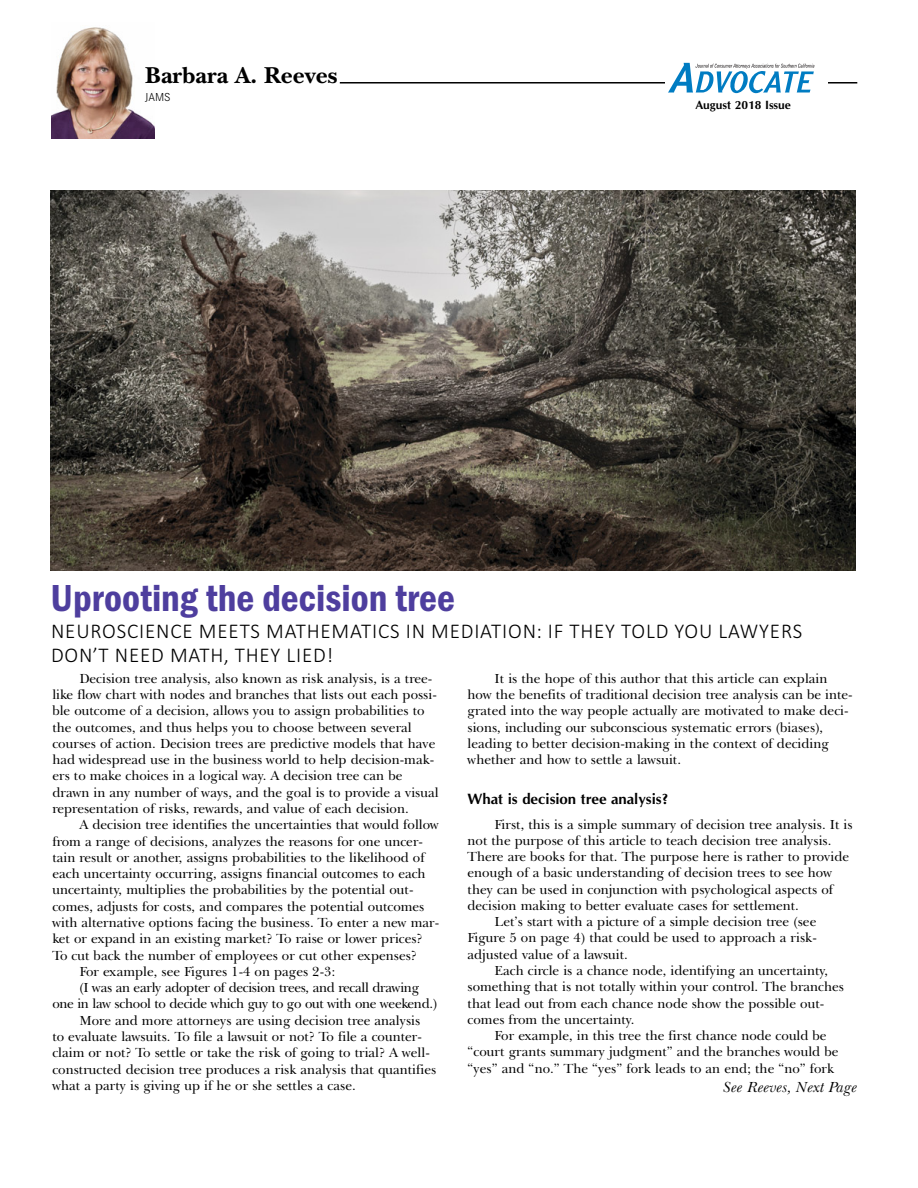
<style>
.page{position:relative;width:918px;height:1188px;background:#fff}
.page>*{position:absolute;margin:0;border:0;box-sizing:border-box;transform-origin:0 0}
.t1{font:600 condensed 39px "Franklin Gothic";color:#4e3e9e}
.t2{font:700 24px "New Baskerville";color:#000}
.t3{font:300 21px/24px "Calibri";letter-spacing:.04em;color:#000}
.t4{font:700 15px "CG Omega";color:#000}
.t5{font:italic 15px "New Baskerville IT Cby BT";color:#000}
.t6{font:13.5px/16.4px "New Baskerville IT Cby BT";color:#000}
.t7{font:13.5px "New Baskerville IT Cby BT";letter-spacing:-.02em;color:#000}
.t8{font:700 12px "CG Omega";color:#000}
.t9{font:300 12px "Corporate S";color:#000}
</style>
<div class="page">
<img style="left:51px;top:190px;width:804px;height:380px">
<img style="left:52px;top:27px;width:103px;height:111px">
<hr style="left:340px;top:82px;width:517px;height:2px;background:#000">
<div style="left:665px;top:58px;width:163px;height:40px;background:#fff"></div>
<svg style="left:668px;top:63px;width:146px;height:30px"></svg>
<h2 class="t2" style="left:145px;top:67px;width:194px">Barbara A. Reeves</h2>
<p class="t9" style="left:145px;top:90px;width:27px">JAMS</p>
<p class="t8" style="left:695px;top:101px;width:97px">August 2018 Issue</p>
<h1 class="t1" style="left:51px;top:585px;width:406px">Uprooting the decision tree</h1>
<h3 class="t3" style="left:51px;top:619px;width:753px">NEUROSCIENCE MEETS MATHEMATICS IN MEDIATION: IF THEY TOLD YOU LAWYERS<br>DON’T NEED MATH, THEY LIED!</h3>
<p class="t6" style="left:52px;top:672px;width:388px;text-indent:27px">Decision tree analysis, also known as risk analysis, is a tree&shy;like flow chart with nodes and branches that lists out each possi&shy;ble outcome of a decision, allows you to assign probabilities to the outcomes, and thus helps you to choose between several courses of action. Decision trees are predictive models that have had widespread use in the business world to help decision-mak&shy;ers to make choices in a logical way. A decision tree can be drawn in any number of ways, and the goal is to provide a visual representation of risks, rewards, and value of each decision.</p>
<p class="t6" style="left:79px;top:818px;width:361px">A decision tree identifies the uncertainties that would follow</p>
<p class="t6" style="left:52px;top:834px;width:372px">from a range of decisions, analyzes the reasons for one uncer-</p>
<p class="t6" style="left:52px;top:851px;width:374px">tain result or another, assigns probabilities to the likelihood of</p>
<p class="t6" style="left:52px;top:867px;width:375px">each uncertainty occurring, assigns financial outcomes to each</p>
<p class="t6" style="left:52px;top:883px;width:363px">uncertainty, multiplies the probabilities by the potential out-</p>
<p class="t6" style="left:52px;top:900px;width:374px">comes, adjusts for costs, and compares the potential outcomes</p>
<p class="t6" style="left:52px;top:916px;width:388px">with alternative options facing the business. To enter a new mar-</p>
<p class="t6" style="left:52px;top:932px;width:372px">ket or expand in an existing market? To raise or lower prices?</p>
<p class="t6" style="left:52px;top:948px;width:366px">To cut back the number of employees or cut other expenses?</p>
<p class="t6" style="left:79px;top:965px;width:258px">For example, see Figures 1-4 on pages 2-3:</p>
<p class="t7" style="left:79px;top:982px;width:341px">(I was an early adopter of decision trees, and recall drawing</p>
<p class="t7" style="left:52px;top:999px;width:386px">one in law school to decide which guy to go out with one weekend.)</p>
<p class="t6" style="left:79px;top:1014px;width:342px">More and more attorneys are using decision tree analysis</p>
<p class="t6" style="left:52px;top:1030px;width:371px">to evaluate lawsuits. To file a lawsuit or not? To file a counter-</p>
<p class="t6" style="left:52px;top:1046px;width:379px">claim or not? To settle or take the risk of going to trial? A well-</p>
<p class="t6" style="left:52px;top:1062px;width:385px">constructed decision tree produces a risk analysis that quantifies</p>
<p class="t6" style="left:52px;top:1079px;width:305px">what a party is giving up if he or she settles a case.</p>
<p class="t6" style="left:468px;top:672px;width:387px;text-indent:27px">It is the hope of this author that this article can explain how the benefits of traditional decision tree analysis can be inte&shy;grated into the way people actually are motivated to make deci&shy;sions, including our subconscious systematic errors (biases), leading to better decision-making in the context of deciding whether and how to settle a lawsuit.</p>
<p class="t4" style="left:468px;top:793px;width:202px">What is decision tree analysis?</p>
<p class="t6" style="left:495px;top:817px;width:359px">First, this is a simple summary of decision tree analysis. It is</p>
<p class="t6" style="left:468px;top:834px;width:365px">not the purpose of this article to teach decision tree analysis.</p>
<p class="t6" style="left:468px;top:850px;width:383px">There are books for that. The purpose here is rather to provide</p>
<p class="t6" style="left:468px;top:866px;width:366px">enough of a basic understanding of decision trees to see how</p>
<p class="t6" style="left:468px;top:882px;width:367px">they can be used in conjunction with psychological aspects of</p>
<p class="t6" style="left:468px;top:899px;width:333px">decision making to better evaluate cases for settlement.</p>
<p class="t6" style="left:495px;top:915px;width:323px">Let’s start with a picture of a simple decision tree (see</p>
<p class="t6" style="left:468px;top:931px;width:351px">Figure 5 on page 4) that could be used to approach a risk-</p>
<p class="t6" style="left:468px;top:948px;width:162px">adjusted value of a lawsuit.</p>
<p class="t6" style="left:495px;top:964px;width:335px">Each circle is a chance node, identifying an uncertainty,</p>
<p class="t6" style="left:468px;top:980px;width:378px">something that is not totally within your control. The branches</p>
<p class="t6" style="left:468px;top:996px;width:358px">that lead out from each chance node show the possible out-</p>
<p class="t6" style="left:468px;top:1013px;width:168px">comes from the uncertainty.</p>
<p class="t6" style="left:495px;top:1029px;width:334px">For example, in this tree the first chance node could be</p>
<p class="t6" style="left:468px;top:1045px;width:372px">“court grants summary judgment” and the branches would be</p>
<p class="t6" style="left:468px;top:1062px;width:368px">“yes” and “no.” The “yes” fork leads to an end; the “no” fork</p>
<p class="t5" style="left:723px;top:1081px;width:136px">See Reeves, Next Page</p>
</div>
